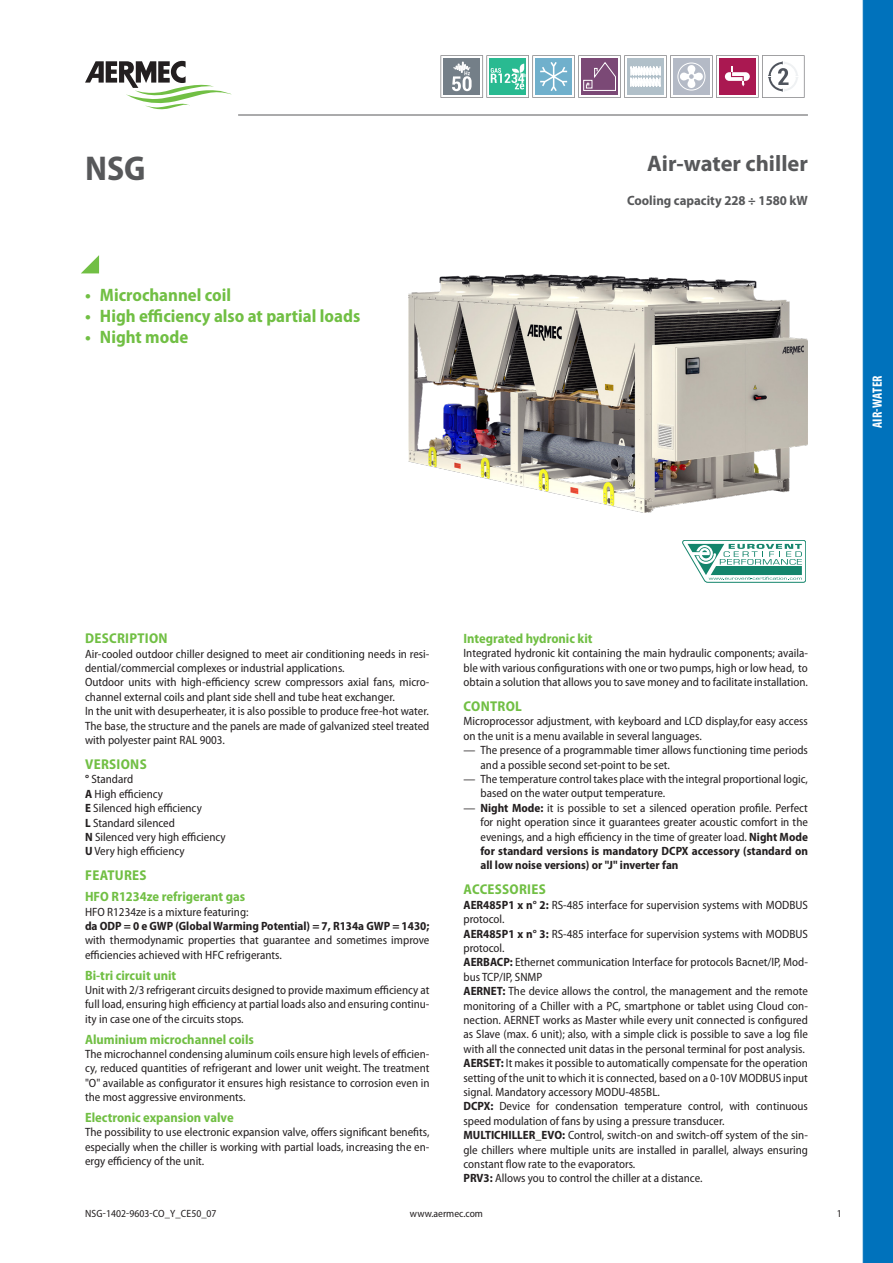
<style>
.page{position:relative;width:893px;height:1263px;background:#fff}
.page>*{position:absolute;margin:0;border:0;box-sizing:border-box;transform-origin:0 0}
.grandezza{font:700 semi-condensed 34.5px "Myriad Pro";color:#57585a}
.descrizione{font:700 22.5px "Myriad Pro";color:#57585a}
.t1{font:700 semi-condensed 18px "Myriad Pro";color:#71bf44}
.t2{font:700 semi-condensed 14.25px "Myriad Pro";letter-spacing:.02em;color:#71bf44}
.t3{font:700 semi-condensed 13.5px "Myriad Pro";color:#71bf44}
.dettaglio{font:700 13.5px "Myriad Pro";color:#57585a;scale:.95 1}
.banda_en{font:700 condensed 13.5px "Myriad Pro";letter-spacing:.02em;color:#fff}
.normale_en{font:semi-condensed 12px/14.4px "Myriad Pro";color:#231f20}
.normaleInline_en{font:semi-condensed 12px/14.4px "Myriad Pro";color:#231f20}
.normaleEvidenziato_en{font:700 semi-condensed 12px "Myriad Pro";color:#231f20}
.t4{font:semi-condensed 10.5px "Myriad Pro";color:#231f20}
.s1{font-weight:700}
</style>
<div class="page">
<svg style="left:863px;top:0;width:30px;height:1263px"></svg>
<svg style="left:81px;top:255px;width:18px;height:18px"></svg>
<hr style="left:238px;top:115px;width:570px;height:1px;background:#57585a">
<svg style="left:85px;top:61px;width:147px;height:48px"></svg>
<img style="left:408px;top:274px;width:400px;height:239px">
<svg style="left:682px;top:540px;width:124px;height:43px"></svg>
<svg style="left:441px;top:55px;width:363px;height:43px"></svg>
<p class="grandezza" style="left:85px;top:146px;width:62px">NSG</p>
<p class="t1" style="left:85px;top:284px;width:148px">• Microchannel coil</p>
<p class="t1" style="left:85px;top:305px;width:277px">• High efficiency also at partial loads</p>
<p class="t1" style="left:85px;top:326px;width:105px">• Night mode</p>
<p class="descrizione" style="left:647px;top:149px;width:162px">Air-water chiller</p>
<p class="dettaglio" style="left:627px;top:192px;width:192px">Cooling capacity 228 ÷ 1580 kW</p>
<p class="banda_en" style="left:869px;top:428px;width:54px;rotate:-90deg">AIR-WATER</p>
<p class="t2" style="left:85px;top:629px;width:84px">DESCRIPTION</p>
<p class="normale_en" style="left:85px;top:646px;width:346px">Air-cooled outdoor chiller designed to meet air conditioning needs in resi&shy;dential/commercial complexes or industrial applications.</p>
<p class="normale_en" style="left:85px;top:675px;width:346px">Outdoor units with high-efficiency screw compressors axial fans, micro&shy;channel external coils and plant side shell and tube heat exchanger.</p>
<p class="normale_en" style="left:85px;top:704px;width:345px">In the unit with desuperheater, it is also possible to produce free-hot water.</p>
<p class="normale_en" style="left:85px;top:718px;width:346px">The base, the structure and the panels are made of galvanized steel treated with polyester paint RAL 9003.</p>
<p class="t2" style="left:85px;top:755px;width:63px">VERSIONS</p>
<p class="normale_en" style="left:85px;top:772px;width:50px"><span class="s1">°</span> Standard</p>
<p class="normale_en" style="left:85px;top:786px;width:80px"><span class="s1">A</span> High efficiency</p>
<p class="normale_en" style="left:85px;top:801px;width:118px"><span class="s1">E</span> Silenced high efficiency</p>
<p class="normale_en" style="left:85px;top:815px;width:91px"><span class="s1">L</span> Standard silenced</p>
<p class="normale_en" style="left:85px;top:830px;width:142px"><span class="s1">N</span> Silenced very high efficiency</p>
<p class="normale_en" style="left:85px;top:844px;width:101px"><span class="s1">U</span> Very high efficiency</p>
<p class="t2" style="left:85px;top:866px;width:63px">FEATURES</p>
<p class="t3" style="left:85px;top:888px;width:162px">HFO R1234ze refrigerant gas</p>
<p class="normale_en" style="left:85px;top:904px;width:165px">HFO R1234ze is a mixture featuring:</p>
<p class="normaleEvidenziato_en" style="left:85px;top:918px;width:346px">da ODP = 0 e GWP (Global Warming Potential) = 7, R134a GWP = 1430;</p>
<p class="normale_en" style="left:85px;top:933px;width:346px">with thermodynamic properties that guarantee and sometimes improve efficiencies achieved with HFC refrigerants.</p>
<p class="t3" style="left:85px;top:966px;width:93px">Bi-tri circuit unit</p>
<p class="normale_en" style="left:85px;top:982px;width:346px;text-align:justify">Unit with 2/3 refrigerant circuits designed to provide maximum efficiency at full load, ensuring high efficiency at partial loads also and ensuring continu&shy;ity in case one of the circuits stops.</p>
<p class="t3" style="left:85px;top:1030px;width:170px">Aluminium microchannel coils</p>
<p class="normale_en" style="left:85px;top:1046px;width:346px;text-align:justify">The microchannel condensing aluminum coils ensure high levels of efficien&shy;cy, reduced quantities of refrigerant and lower unit weight. The treatment "O" available as configurator it ensures high resistance to corrosion even in the most aggressive environments.</p>
<p class="t3" style="left:85px;top:1109px;width:150px">Electronic expansion valve</p>
<p class="normale_en" style="left:85px;top:1125px;width:346px;text-align:justify">The possibility to use electronic expansion valve, offers significant benefits, especially when the chiller is working with partial loads, increasing the en&shy;ergy efficiency of the unit.</p>
<p class="t3" style="left:463px;top:629px;width:131px">Integrated hydronic kit</p>
<p class="normale_en" style="left:463px;top:646px;width:346px;text-align:justify">Integrated hydronic kit containing the main hydraulic components; availa&shy;ble with various configurations with one or two pumps, high or low head, to obtain a solution that allows you to save money and to facilitate installation.</p>
<p class="t2" style="left:464px;top:697px;width:60px">CONTROL</p>
<p class="normale_en" style="left:463px;top:714px;width:346px">Microprocessor adjustment, with keyboard and LCD display,for easy access on the unit is a menu available in several languages.</p>
<p class="normaleInline_en" style="left:480px;top:743px;width:329px;text-indent:-17px">— The presence of a programmable timer allows functioning time periods and a possible second set-point to be set.</p>
<p class="normaleInline_en" style="left:480px;top:771px;width:329px;text-indent:-17px">— The temperature control takes place with the integral proportional logic, based on the water output temperature.</p>
<p class="normaleInline_en" style="left:480px;top:800px;width:329px;text-align:justify;text-indent:-17px">— <span class="s1">Night Mode:</span> it is possible to set a silenced operation profile. Perfect for night operation since it guarantees greater acoustic comfort in the evenings, and a high efficiency in the time of greater load. <span class="s1">Night Mode for standard versions is mandatory DCPX accessory (standard on all low noise versions) or "J" inverter fan</span></p>
<p class="t2" style="left:464px;top:880px;width:84px">ACCESSORIES</p>
<p class="normaleInline_en" style="left:463px;top:897px;width:346px"><span class="s1">AER485P1 x n° 2:</span> RS-485 interface for supervision systems with MODBUS protocol.</p>
<p class="normaleInline_en" style="left:463px;top:926px;width:346px"><span class="s1">AER485P1 x n° 3:</span> RS-485 interface for supervision systems with MODBUS protocol.</p>
<p class="normaleInline_en" style="left:463px;top:955px;width:346px"><span class="s1">AERBACP:</span> Ethernet communication Interface for protocols Bacnet/IP, Mod&shy;bus TCP/IP, SNMP</p>
<p class="normaleInline_en" style="left:463px;top:984px;width:346px;text-align:justify"><span class="s1">AERNET:</span> The device allows the control, the management and the remote monitoring of a Chiller with a PC, smartphone or tablet using Cloud con&shy;nection. AERNET works as Master while every unit connected is configured as Slave (max. 6 unit); also, with a simple click is possible to save a log file with all the connected unit datas in the personal terminal for post analysis.</p>
<p class="normaleInline_en" style="left:463px;top:1056px;width:346px;text-align:justify"><span class="s1">AERSET:</span> It makes it possible to automatically compensate for the operation setting of the unit to which it is connected, based on a 0-10V MODBUS input signal. Mandatory accessory MODU-485BL.</p>
<p class="normaleInline_en" style="left:463px;top:1099px;width:346px"><span class="s1">DCPX:</span> Device for condensation temperature control, with continuous speed modulation of fans by using a pressure transducer.</p>
<p class="normaleInline_en" style="left:463px;top:1128px;width:346px;text-align:justify"><span class="s1">MULTICHILLER_EVO:</span> Control, switch-on and switch-off system of the sin&shy;gle chillers where multiple units are installed in parallel, always ensuring constant flow rate to the evaporators.</p>
<p class="normaleInline_en" style="left:463px;top:1171px;width:240px"><span class="s1">PRV3:</span> Allows you to control the chiller at a distance.</p>
<p class="t4" style="left:85px;top:1207px;width:133px">NSG-1402-9603-CO_Y_CE50_07</p>
<p class="t4" style="left:410px;top:1207px;width:75px">www.aermec.com</p>
<p class="t4" style="left:837px;top:1207px;width:6px">1</p>
</div>
